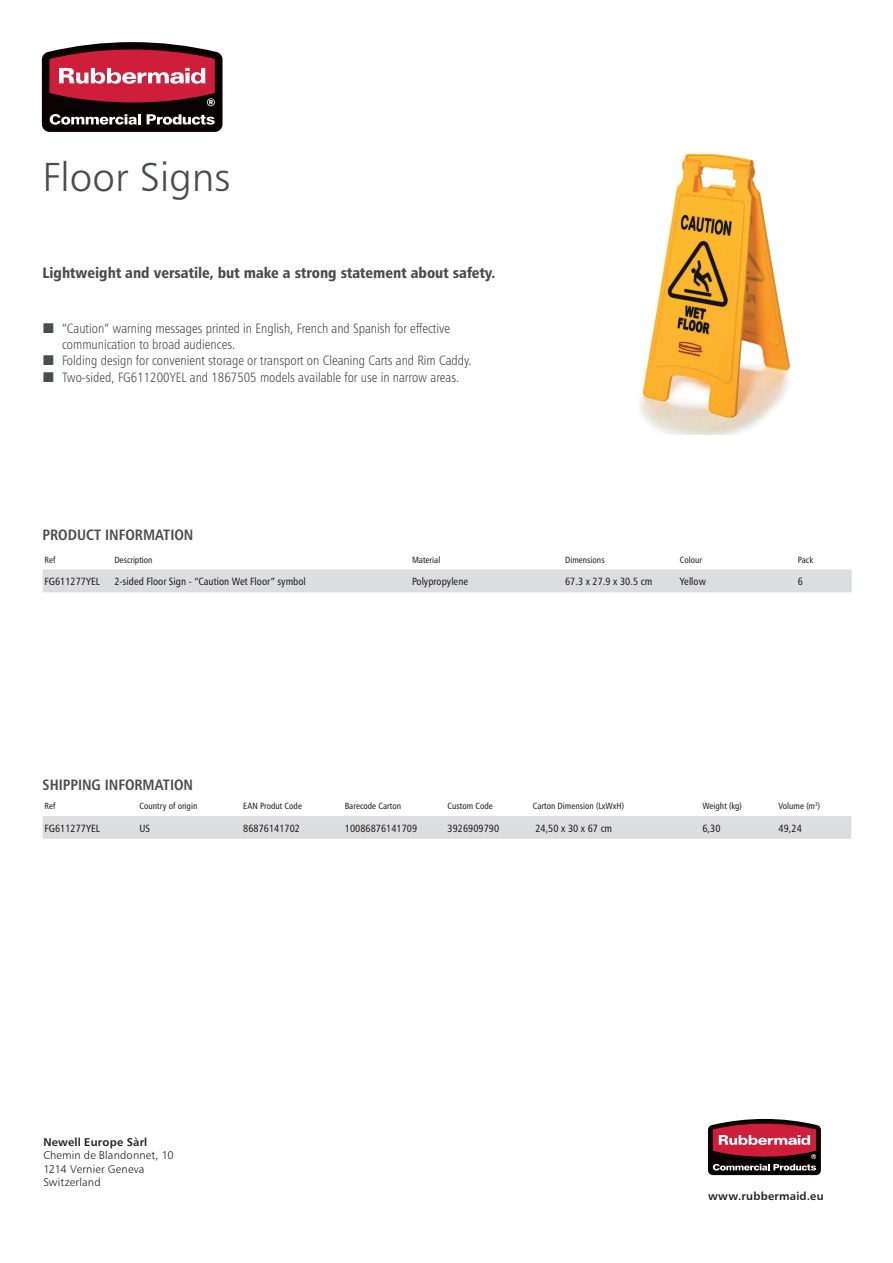
<style>
.page{position:relative;width:893px;height:1263px;background:#fff}
.page>*{position:absolute;margin:0;border:0;box-sizing:border-box;transform-origin:0 0}
.t1{font:40.5px "Humanist 777 BT Light B";color:#4b4c4d}
.t2{font:15px "Humanist 777 BT Black Condensed B";color:#4b4c4d}
.t3{font:15px "Humanist 777 BT Bold Condensed B";color:#4b4c4d}
.t4{font:13.5px/16.2px "Humanist 777 BT Light Condensed B";color:#4b4c4d}
.t5{font:11.25px/13.5px "Humanist 777 BT Light B";letter-spacing:.015em;color:#231f20}
.t6{font:11.25px "Humanist 777 BT Bold B";letter-spacing:.02em;color:#231f20}
.t7{font:10.5px "Humanist 777 BT Roman Condensed B";color:#231f20}
.t8{font:9px "Humanist 777 BT Roman Condensed B";color:#231f20}
</style>
<div class="page">
<svg style="left:708px;top:1119px;width:113px;height:56px;background:#823742"></svg>
<svg style="left:42px;top:42px;width:181px;height:90px;background:#823843"></svg>
<div style="left:43px;top:569px;width:809px;height:23px;background:#dcdddf"></div>
<div style="left:43px;top:816px;width:808px;height:23px;background:#dcdddf"></div>
<img style="left:640px;top:153px;width:150px;height:281px">
<h1 class="t1" style="left:43px;top:152px;width:189px">Floor Signs</h1>
<p class="t2" style="left:43px;top:263px;width:454px">Lightweight and versatile, but make a strong statement about safety.</p>
<p class="t4" style="left:62px;top:320px;width:411px">“Caution” warning messages printed in English, French and Spanish for effective communication to broad audiences.<br>Folding design for convenient storage or transport on Cleaning Carts and Rim Caddy.<br>Two-sided, FG611200YEL and 1867505 models available for use in narrow areas.</p>
<p class="t3" style="left:43px;top:525px;width:153px">PRODUCT INFORMATION</p>
<p class="t8" style="left:45px;top:554px;width:12px">Ref</p>
<p class="t8" style="left:114px;top:554px;width:40px">Description</p>
<p class="t8" style="left:412px;top:554px;width:30px">Material</p>
<p class="t8" style="left:565px;top:554px;width:41px">Dimensions</p>
<p class="t8" style="left:680px;top:554px;width:24px">Colour</p>
<p class="t8" style="left:798px;top:554px;width:17px">Pack</p>
<p class="t7" style="left:45px;top:575px;width:57px">FG611277YEL</p>
<p class="t7" style="left:114px;top:575px;width:193px">2-sided Floor Sign - “Caution Wet Floor” symbol</p>
<p class="t7" style="left:412px;top:575px;width:58px">Polypropylene</p>
<p class="t7" style="left:565px;top:575px;width:89px">67.3 x 27.9 x 30.5 cm</p>
<p class="t7" style="left:680px;top:575px;width:28px">Yellow</p>
<p class="t7" style="left:798px;top:575px;width:7px">6</p>
<p class="t3" style="left:43px;top:775px;width:152px">SHIPPING INFORMATION</p>
<p class="t8" style="left:45px;top:801px;width:12px">Ref</p>
<p class="t8" style="left:139px;top:801px;width:59px">Country of origin</p>
<p class="t8" style="left:243px;top:801px;width:60px">EAN Produt Code</p>
<p class="t8" style="left:345px;top:801px;width:58px">Barecode Carton</p>
<p class="t8" style="left:448px;top:801px;width:47px">Custom Code</p>
<p class="t8" style="left:533px;top:801px;width:93px">Carton Dimension (LxWxH)</p>
<p class="t8" style="left:702px;top:801px;width:41px">Weight (kg)</p>
<p class="t8" style="left:779px;top:801px;width:43px">Volume (m<sup>3</sup>)</p>
<p class="t7" style="left:45px;top:821px;width:57px">FG611277YEL</p>
<p class="t7" style="left:139px;top:821px;width:12px">US</p>
<p class="t7" style="left:243px;top:821px;width:58px">86876141702</p>
<p class="t7" style="left:345px;top:821px;width:74px">10086876141709</p>
<p class="t7" style="left:448px;top:821px;width:53px">3926909790</p>
<p class="t7" style="left:535px;top:821px;width:78px">24,50 x 30 x 67 cm</p>
<p class="t7" style="left:702px;top:821px;width:20px">6,30</p>
<p class="t7" style="left:779px;top:821px;width:25px">49,24</p>
<p class="t6" style="left:43px;top:1135px;width:106px">Newell Europe Sàrl</p>
<p class="t5" style="left:43px;top:1148px;width:132px">Chemin de Blandonnet, 10<br>1214 Vernier Geneva<br>Switzerland</p>
<p class="t6" style="left:708px;top:1189px;width:117px">www.rubbermaid.eu</p>
</div>
